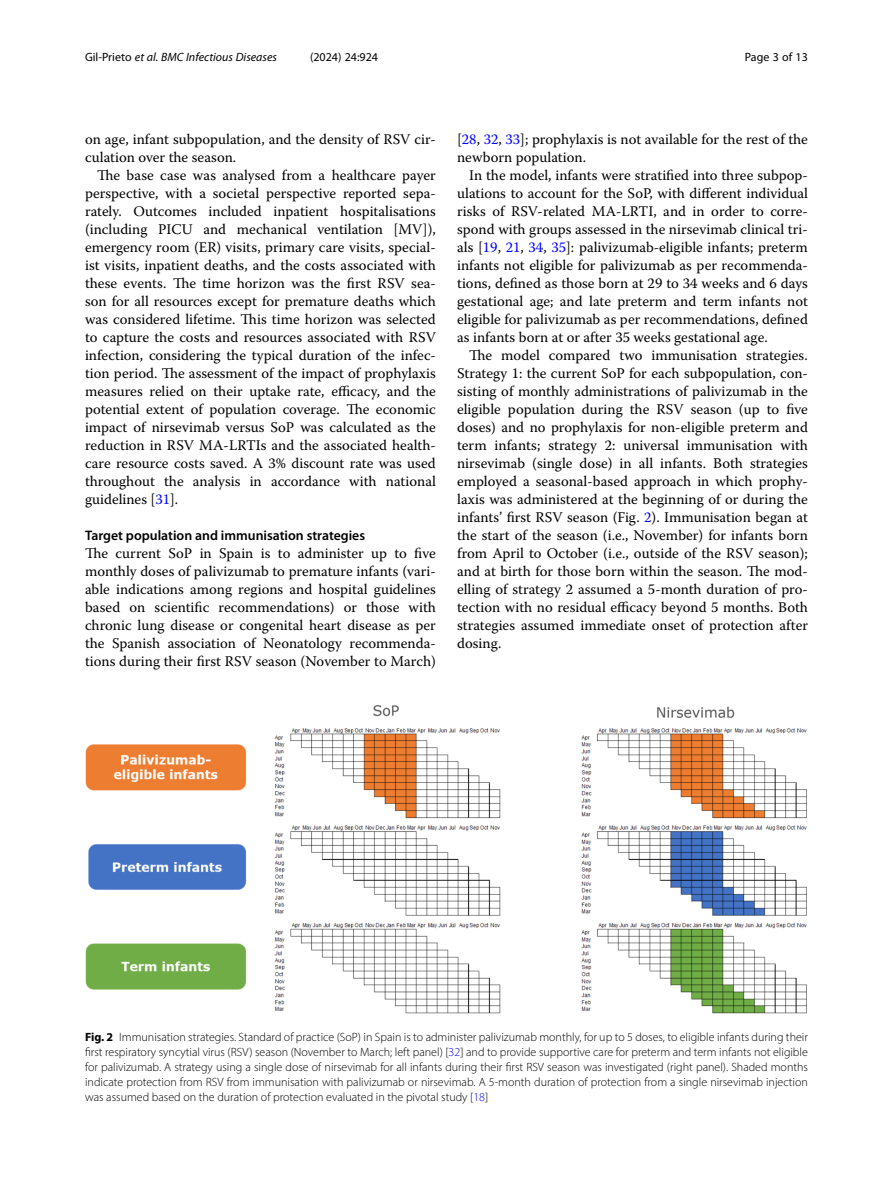
<style>
.page{position:relative;width:893px;height:1191px;background:#fff}
.page>*{position:absolute;margin:0;border:0;box-sizing:border-box;transform-origin:0 0}
.Body_Text_Indent{font:14.7px/18px "Warnock Pro";color:#000;text-align:justify}
.Body_Text{font:14.7px/18px "Warnock Pro";color:#000;text-align:justify}
.Head_2{font:600 13.8px "Myriad Pro";color:#000}
.Figure_Caption{font:300 12px/15px "Myriad Pro";color:#000;text-align:justify}
.t1{font:italic 12px "Myriad Pro";color:#000}
.t2{font:12px "Myriad Pro";color:#000}
.s1{font-style:normal}
.s2{color:#00f}
.s3{font-weight:700}
</style>
<div class="page">
<img style="left:85px;top:705px;width:722px;height:309px">
<p class="t1" style="left:85px;top:50px;width:193px"><span class="s1">Gil-Prieto</span> et al. BMC Infectious Diseases</p>
<p class="t2" style="left:310px;top:50px;width:70px">(2024) 24:924</p>
<p class="t2" style="left:745px;top:50px;width:65px">Page 3 of 13</p>
<p class="Body_Text_Indent" style="left:85px;top:130px;width:352px">on age, infant subpopulation, and the density of RSV cir&shy;culation over the season.</p>
<p class="Body_Text_Indent" style="left:85px;top:166px;width:352px;text-indent:12px">The base case was analysed from a healthcare payer perspective, with a societal perspective reported sepa&shy;rately. Outcomes included inpatient hospitalisations (including PICU and mechanical ventilation [MV]), emergency room (ER) visits, primary care visits, special&shy;ist visits, inpatient deaths, and the costs associated with these events. The time horizon was the first RSV sea&shy;son for all resources except for premature deaths which was considered lifetime. This time horizon was selected to capture the costs and resources associated with RSV infection, considering the typical duration of the infec&shy;tion period. The assessment of the impact of prophylaxis measures relied on their uptake rate, efficacy, and the potential extent of population coverage. The economic impact of nirsevimab versus SoP was calculated as the reduction in RSV MA-LRTIs and the associated health&shy;care resource costs saved. A 3% discount rate was used throughout the analysis in accordance with national guidelines [<span class="s2">31</span>].</p>
<p class="Head_2" style="left:85px;top:527px;width:282px">Target population and immunisation strategies</p>
<p class="Body_Text" style="left:85px;top:544px;width:352px">The current SoP in Spain is to administer up to five monthly doses of palivizumab to premature infants (vari&shy;able indications among regions and hospital guidelines based on scientific recommendations) or those with chronic lung disease or congenital heart disease as per the Spanish association of Neonatology recommenda&shy;tions during their first RSV season (November to March)</p>
<p class="Body_Text" style="left:457px;top:130px;width:352px">[<span class="s2">28</span>, <span class="s2">32</span>, <span class="s2">33</span>]; prophylaxis is not available for the rest of the newborn population.</p>
<p class="Body_Text_Indent" style="left:457px;top:166px;width:352px;text-indent:12px">In the model, infants were stratified into three subpop&shy;ulations to account for the SoP, with different individual risks of RSV-related MA-LRTI, and in order to corre&shy;spond with groups assessed in the nirsevimab clinical tri&shy;als [<span class="s2">19</span>, <span class="s2">21</span>, <span class="s2">34</span>, <span class="s2">35</span>]: palivizumab-eligible infants; preterm infants not eligible for palivizumab as per recommenda&shy;tions, defined as those born at 29 to 34 weeks and 6 days gestational age; and late preterm and term infants not eligible for palivizumab as per recommendations, defined as infants born at or after 35 weeks gestational age.</p>
<p class="Body_Text_Indent" style="left:457px;top:346px;width:352px;text-indent:12px">The model compared two immunisation strategies.<br>Strategy 1: the current SoP for each subpopulation, con&shy;sisting of monthly administrations of palivizumab in the eligible population during the RSV season (up to five doses) and no prophylaxis for non-eligible preterm and term infants; strategy 2: universal immunisation with nirsevimab (single dose) in all infants. Both strategies employed a seasonal-based approach in which prophy&shy;laxis was administered at the beginning of or during the infants’ first RSV season (Fig. <span class="s2">2</span>). Immunisation began at the start of the season (i.e., November) for infants born from April to October (i.e., outside of the RSV season); and at birth for those born within the season. The mod&shy;elling of strategy 2 assumed a 5-month duration of pro&shy;tection with no residual efficacy beyond 5 months. Both strategies assumed immediate onset of protection after dosing.</p>
<p class="Figure_Caption" style="left:85px;top:1029px;width:724px"><span class="s3">Fig. 2</span> Immunisation strategies. Standard of practice (SoP) in Spain is to administer palivizumab monthly, for up to 5 doses, to eligible infants during their first respiratory syncytial virus (RSV) season (November to March; left panel) [<span class="s2">32</span>] and to provide supportive care for preterm and term infants not eligible for palivizumab. A strategy using a single dose of nirsevimab for all infants during their first RSV season was investigated (right panel). Shaded months indicate protection from RSV from immunisation with palivizumab or nirsevimab. A 5-month duration of protection from a single nirsevimab injection was assumed based on the duration of protection evaluated in the pivotal study [<span class="s2">18</span>]</p>
</div>
